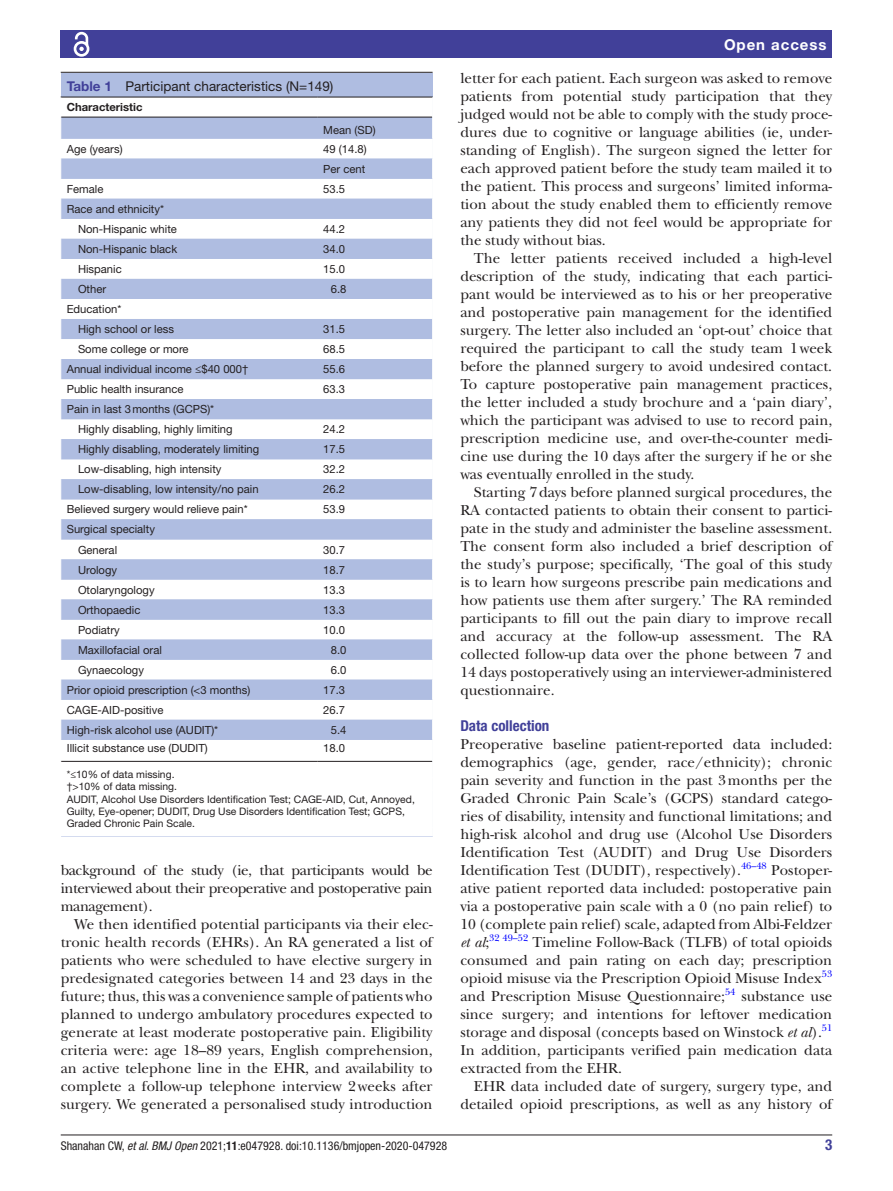
<style>
.page{position:relative;width:893px;height:1191px;background:#fff}
.page>*{position:absolute;margin:0;border:0;box-sizing:border-box;transform-origin:0 0}
.t1{font:15px/18px "New Baskerville";color:#231f20;text-align:justify}
.t2{font:700 condensed 15px "Helvetica Neue LT Std";color:#414099}
.t3{font:700 15px "Helvetica Neue LT Std";letter-spacing:.065em;color:#fff}
.t4{font:13.5px "Helvetica Neue LT Std";color:#231f20}
.t5{font:condensed 12px "Helvetica Neue LT Std";color:#231f20}
.t6{font:11.25px/20.1px "Helvetica Neue LT Std";color:#231f20}
.t7{font:700 11.25px "Helvetica Neue LT Std";color:#231f20}
.t8{font:10.35px/12.5px "Helvetica Neue LT Std";color:#231f20}
.t9{font:9.9px "New Baskerville";color:#00f}
.s1{font-weight:700;color:#414099}
.s2{font-style:italic}
.s3{font-weight:700}
</style>
<div class="page">
<hr style="left:61px;top:1134px;width:771px;height:1px;background:#231f20">
<div style="left:61px;top:31px;width:771px;height:27px;background:#414099"></div>
<svg style="left:73px;top:31px;width:17px;height:26px"></svg>
<div style="left:61px;top:73px;width:372px;height:763px;background:#afbde1"></div>
<hr style="left:61px;top:72px;width:372px;height:1px;background:#231f20">
<div style="left:61px;top:98px;width:371px;height:738px;background:#fff"></div>
<svg style="left:61px;top:118px;width:371px;height:622px"></svg>
<hr style="left:61px;top:97px;width:256px;height:1px;background:#231f20">
<hr style="left:61px;top:117px;width:256px;height:1px;background:#231f20">
<hr style="left:317px;top:97px;width:116px;height:1px;background:#231f20">
<hr style="left:317px;top:117px;width:115px;height:1px;background:#231f20">
<hr style="left:61px;top:761px;width:256px;height:1px;background:#231f20">
<hr style="left:317px;top:761px;width:115px;height:1px;background:#231f20">
<svg style="left:432px;top:97px;width:1px;height:664px"></svg>
<hr style="left:432px;top:761px;width:1px;height:75px;background:#fff">
<hr style="left:67px;top:777px;width:366px;height:1px;background:#fff">
<hr style="left:67px;top:789px;width:366px;height:2px;background:#fff">
<hr style="left:67px;top:826px;width:366px;height:2px;background:#fff">
<p class="t4" style="left:67px;top:78px;width:268px"><span class="s1">Table 1</span> Participant characteristics (N=149)</p>
<p class="t7" style="left:67px;top:100px;width:77px">Characteristic</p>
<p class="t6" style="left:323px;top:120px;width:54px">Mean (SD)</p>
<p class="t6" style="left:67px;top:138px;width:57px">Age (years)</p>
<p class="t6" style="left:323px;top:138px;width:45px">49 (14.8)<br>Per cent</p>
<p class="t6" style="left:67px;top:178px;width:38px">Female</p>
<p class="t6" style="left:323px;top:178px;width:23px">53.5</p>
<p class="t6" style="left:78px;top:199px;width:100px;text-indent:-11px">Race and ethnicity*<br>Non-Hispanic white</p>
<p class="t6" style="left:323px;top:219px;width:23px">44.2</p>
<p class="t6" style="left:78px;top:239px;width:101px">Non-Hispanic black</p>
<p class="t6" style="left:323px;top:239px;width:23px">34.0</p>
<p class="t6" style="left:78px;top:259px;width:45px">Hispanic</p>
<p class="t6" style="left:323px;top:259px;width:23px">15.0</p>
<p class="t6" style="left:78px;top:279px;width:30px">Other</p>
<p class="t6" style="left:331px;top:279px;width:17px">6.8</p>
<p class="t6" style="left:78px;top:299px;width:98px;text-indent:-11px">Education*<br>High school or less</p>
<p class="t6" style="left:323px;top:319px;width:23px">31.5</p>
<p class="t6" style="left:78px;top:339px;width:112px">Some college or more</p>
<p class="t6" style="left:323px;top:339px;width:23px">68.5</p>
<p class="t6" style="left:67px;top:359px;width:183px">Annual individual income ≤$40 000†</p>
<p class="t6" style="left:323px;top:359px;width:23px">55.6</p>
<p class="t6" style="left:67px;top:379px;width:118px">Public health insurance</p>
<p class="t6" style="left:323px;top:379px;width:23px">63.3</p>
<p class="t6" style="left:78px;top:399px;width:156px;text-indent:-11px">Pain in last 3months (GCPS)*<br>Highly disabling, highly limiting</p>
<p class="t6" style="left:323px;top:419px;width:23px">24.2</p>
<p class="t6" style="left:78px;top:439px;width:183px">Highly disabling, moderately limiting</p>
<p class="t6" style="left:323px;top:439px;width:23px">17.5</p>
<p class="t6" style="left:78px;top:459px;width:145px">Low-disabling, high intensity</p>
<p class="t6" style="left:323px;top:459px;width:23px">32.2</p>
<p class="t6" style="left:78px;top:479px;width:182px">Low-disabling, low intensity/no pain</p>
<p class="t6" style="left:323px;top:479px;width:23px">26.2</p>
<p class="t6" style="left:67px;top:499px;width:182px">Believed surgery would relieve pain*</p>
<p class="t6" style="left:323px;top:499px;width:23px">53.9</p>
<p class="t6" style="left:78px;top:519px;width:78px;text-indent:-11px">Surgical specialty<br>General</p>
<p class="t6" style="left:323px;top:539px;width:23px">30.7</p>
<p class="t6" style="left:78px;top:559px;width:41px">Urology</p>
<p class="t6" style="left:323px;top:559px;width:23px">18.7</p>
<p class="t6" style="left:78px;top:579px;width:78px">Otolaryngology</p>
<p class="t6" style="left:323px;top:579px;width:23px">13.3</p>
<p class="t6" style="left:78px;top:599px;width:64px">Orthopaedic</p>
<p class="t6" style="left:323px;top:599px;width:23px">13.3</p>
<p class="t6" style="left:78px;top:619px;width:43px">Podiatry</p>
<p class="t6" style="left:323px;top:619px;width:23px">10.0</p>
<p class="t6" style="left:78px;top:639px;width:85px">Maxillofacial oral</p>
<p class="t6" style="left:331px;top:639px;width:17px">8.0</p>
<p class="t6" style="left:78px;top:659px;width:68px">Gynaecology</p>
<p class="t6" style="left:331px;top:659px;width:17px">6.0</p>
<p class="t6" style="left:67px;top:679px;width:185px">Prior opioid prescription (&lt;3 months)</p>
<p class="t6" style="left:323px;top:679px;width:23px">17.3</p>
<p class="t6" style="left:67px;top:699px;width:98px">CAGE-AID-positive</p>
<p class="t6" style="left:323px;top:699px;width:23px">26.7</p>
<p class="t6" style="left:67px;top:719px;width:153px">High-risk alcohol use (AUDIT)*</p>
<p class="t6" style="left:331px;top:719px;width:17px">5.4</p>
<p class="t6" style="left:67px;top:738px;width:143px">Illicit substance use (DUDIT)</p>
<p class="t6" style="left:323px;top:738px;width:23px">18.0</p>
<p class="t8" style="left:67px;top:767px;width:350px">*≤10% of data missing.<br>†&gt;10% of data missing.<br>AUDIT, Alcohol Use Disorders Identification Test; CAGE-AID, Cut, Annoyed, Guilty, Eye-opener; DUDIT, Drug Use Disorders Identification Test; GCPS, Graded Chronic Pain Scale.</p>
<p class="t1" style="left:61px;top:861px;width:373px">background of the study (ie, that participants would be interviewed about their preoperative and postoperative pain management).</p>
<p class="t1" style="left:61px;top:915px;width:373px;text-indent:14px">We then identified potential participants via their elec&shy;tronic health records (EHRs). An RA generated a list of patients who were scheduled to have elective surgery in predesignated categories between 14 and 23 days in the future; thus, this was a convenience sample of patients who planned to undergo ambulatory procedures expected to generate at least moderate postoperative pain. Eligibility criteria were: age 18–89 years, English comprehension, an active telephone line in the EHR, and availability to complete a follow-up telephone interview 2weeks after surgery. We generated a personalised study introduction</p>
<p class="t3" style="left:724px;top:35px;width:104px">Open access</p>
<p class="t1" style="left:460px;top:69px;width:373px">letter for each patient. Each surgeon was asked to remove patients from potential study participation that they judged would not be able to comply with the study proce&shy;dures due to cognitive or language abilities (ie, under&shy;standing of English). The surgeon signed the letter for each approved patient before the study team mailed it to the patient. This process and surgeons’ limited informa&shy;tion about the study enabled them to efficiently remove any patients they did not feel would be appropriate for the study without bias.</p>
<p class="t1" style="left:460px;top:249px;width:373px;text-indent:14px">The letter patients received included a high-level description of the study, indicating that each partici&shy;pant would be interviewed as to his or her preoperative and postoperative pain management for the identified surgery. The letter also included an ‘opt-out’ choice that required the participant to call the study team 1week before the planned surgery to avoid undesired contact.<br>To capture postoperative pain management practices, the letter included a study brochure and a ‘pain diary’, which the participant was advised to use to record pain, prescription medicine use, and over-the-counter medi&shy;cine use during the 10 days after the surgery if he or she was eventually enrolled in the study.</p>
<p class="t1" style="left:460px;top:483px;width:373px;text-indent:13px">Starting 7days before planned surgical procedures, the RA contacted patients to obtain their consent to partici&shy;pate in the study and administer the baseline assessment.<br>The consent form also included a brief description of the study’s purpose; specifically, ‘The goal of this study is to learn how surgeons prescribe pain medications and how patients use them after surgery.’ The RA reminded participants to fill out the pain diary to improve recall and accuracy at the follow-up assessment. The RA collected follow-up data over the phone between 7 and 14 days postoperatively using an interviewer-administered questionnaire.</p>
<p class="t2" style="left:460px;top:717px;width:91px">Data collection</p>
<p class="t1" style="left:460px;top:735px;width:373px">Preoperative baseline patient-reported data included: demographics (age, gender, race/ethnicity); chronic pain severity and function in the past 3months per the Graded Chronic Pain Scale’s (GCPS) standard catego&shy;ries of disability, intensity and functional limitations; and high-risk alcohol and drug use (Alcohol Use Disorders Identification Test (AUDIT) and Drug Use Disorders Identification Test (DUDIT), respectively).</p>
<p class="t9" style="left:741px;top:859px;width:27px">46–48</p>
<p class="t1" style="left:460px;top:861px;width:373px;text-indent:311px">Postoper&shy;ative patient reported data included: postoperative pain via a postoperative pain scale with a 0 (no pain relief) to 10 (complete pain relief) scale, adapted from Albi-Feldzer <span class="s2">et al</span>;</p>
<p class="t9" style="left:489px;top:931px;width:40px">32 49–52</p>
<p class="t1" style="left:460px;top:933px;width:373px;text-indent:72px">Timeline Follow-Back (TLFB) of total opioids consumed and pain rating on each day; prescription opioid misuse via the Prescription Opioid Misuse Index</p>
<p class="t9" style="left:822px;top:967px;width:12px">53</p>
<p class="t1" style="left:460px;top:987px;width:266px">and Prescription Misuse Questionnaire;</p>
<p class="t9" style="left:725px;top:985px;width:12px">54</p>
<p class="t1" style="left:460px;top:987px;width:373px;text-indent:281px">substance use since surgery; and intentions for leftover medication storage and disposal (concepts based on Winstock <span class="s2">et al</span>).</p>
<p class="t9" style="left:822px;top:1021px;width:12px">51</p>
<p class="t1" style="left:460px;top:1041px;width:373px">In addition, participants verified pain medication data extracted from the EHR.</p>
<p class="t1" style="left:460px;top:1077px;width:373px;text-align:right">EHR data included date of surgery, surgery type, and detailed opioid prescriptions, as well as any history of</p>
<p class="t5" style="left:61px;top:1138px;width:388px">Shanahan CW, <span class="s2">et al</span>. <span class="s2">BMJ Open</span> 2021;<span class="s3">11</span>:e047928. doi:10.1136/bmjopen-2020-047928</p>
<p class="t2" style="left:825px;top:1135px;width:9px">3</p>
</div>
